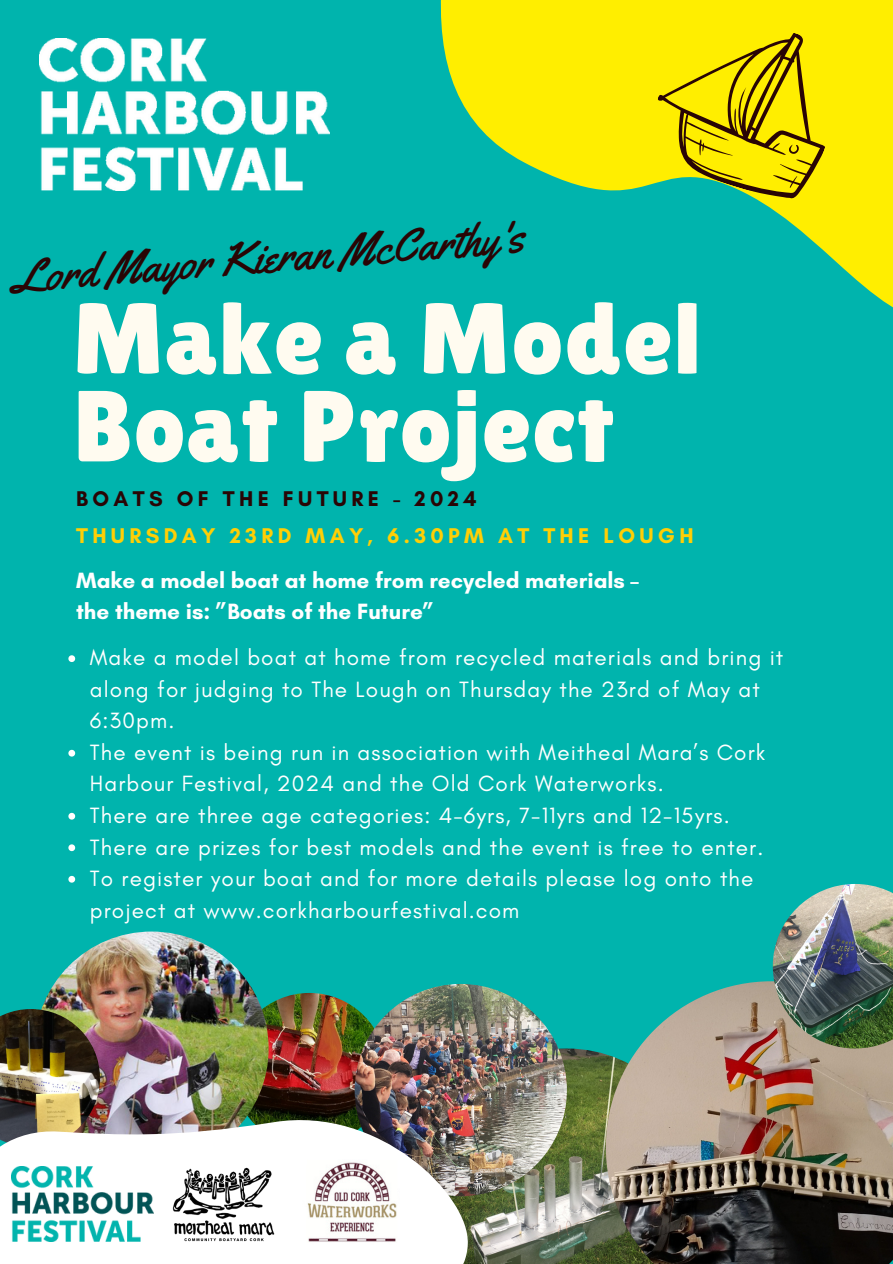
<style>
.page{position:relative;width:893px;height:1264px;background:#fff}
.page>*{position:absolute;margin:0;border:0;box-sizing:border-box;transform-origin:0 0}
.t1{font:100.65px/87.8px "Lilita One";letter-spacing:.015em;color:#fffbf0}
.t2{font:46.05px "Yellowtail";color:#290505}
.t3{font:22.5px/31.5px "Glacial Indifference";letter-spacing:.05em;color:#fff}
.t4{font:700 22.5px/31.5px "Glacial Indifference";color:#fff}
.t5{font:700 21.75px/37.2px "Glacial Indifference";letter-spacing:.2em;color:#ffcf06}
.s1{color:#290505}
</style>
<div class="page">
<div style="left:0;top:0;width:892px;height:1263px;background:#00b4ad"></div>
<svg style="left:440px;top:0;width:452px;height:307px"></svg>
<img style="left:39px;top:38px;width:291px;height:152px">
<img style="left:524px;top:1048px;width:81px;height:215px">
<img style="left:354px;top:983px;width:213px;height:213px;border-radius:50%">
<svg style="left:639px;top:0;width:215px;height:208px"></svg>
<img style="left:605px;top:981px;width:287px;height:282px">
<img style="left:772px;top:884px;width:120px;height:164px">
<img style="left:0;top:931px;width:524px;height:332px">
<img style="left:171px;top:1162px;width:106px;height:84px">
<img style="left:11px;top:1166px;width:142px;height:74px">
<img style="left:302px;top:1159px;width:97px;height:88px">
<svg style="left:68px;top:655px;width:7px;height:7px"></svg>
<svg style="left:68px;top:749px;width:7px;height:7px"></svg>
<svg style="left:68px;top:812px;width:7px;height:7px"></svg>
<svg style="left:68px;top:844px;width:7px;height:7px"></svg>
<svg style="left:68px;top:875px;width:7px;height:7px"></svg>
<p class="t2" style="left:9px;top:250px;width:515px;rotate:-5deg">Lord Mayor Kieran McCarthy's</p>
<p class="t1" style="left:72px;top:294px;width:630px">Make a Model<br>Boat Project</p>
<p class="t5" style="left:76px;top:480px;width:619px"><span class="s1">BOATS OF THE FUTURE - 2024<br></span>THURSDAY 23RD MAY, 6.30PM AT THE LOUGH</p>
<p class="t4" style="left:76px;top:564px;width:564px">Make a model boat at home from recycled materials – the theme is: ”Boats of the Future”</p>
<p class="t3" style="left:90px;top:641px;width:695px">Make a model boat at home from recycled materials and bring it along for judging to The Lough on Thursday the 23rd of May at<br>6:30pm.</p>
<p class="t3" style="left:90px;top:736px;width:677px">The event is being run in association with Meitheal Mara’s Cork<br>Harbour Festival, 2024 and the Old Cork Waterworks.</p>
<p class="t3" style="left:90px;top:799px;width:641px">There are three age categories: 4-6yrs, 7-11yrs and 12-15yrs.</p>
<p class="t3" style="left:90px;top:830px;width:675px">There are prizes for best models and the event is free to enter.</p>
<p class="t3" style="left:90px;top:862px;width:665px">To register your boat and for more details please log onto the project at www.corkharbourfestival.com</p>
</div>
